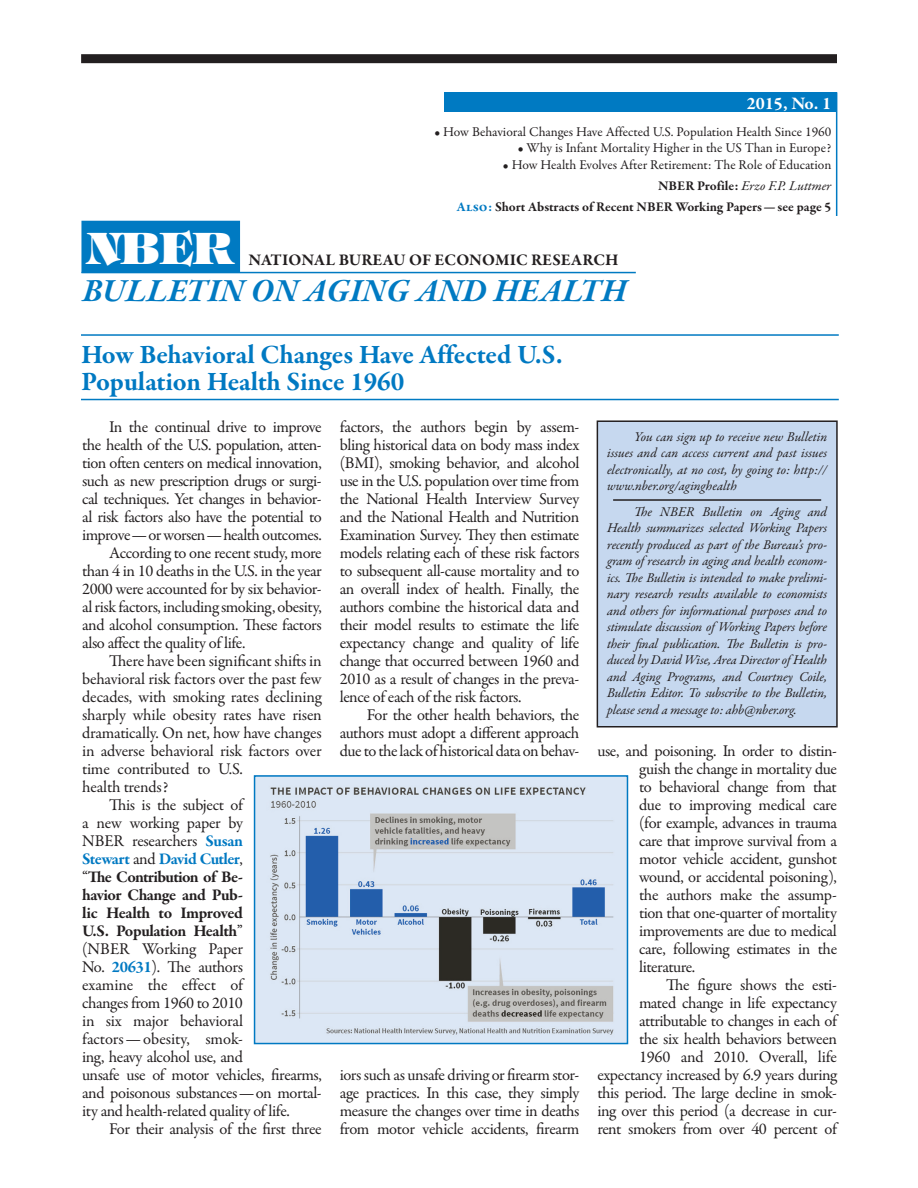
<style>
.page{position:relative;width:918px;height:1188px;background:#fff}
.page>*{position:absolute;margin:0;border:0;box-sizing:border-box;transform-origin:0 0}
.t1{font:800 43.5px "Tiffany Std";color:#fff}
.t2{font:italic 700 33px "Garamond Premr Pro";color:#007ac2}
.t3{font:700 27px/27px "Garamond Premr Pro";letter-spacing:-.005em;color:#0079c2}
.t4{font:700 18px "Garamond Premr Pro";color:#fff}
.t5{font:16.5px/18px "Garamond Premr Pro";letter-spacing:-.025em;color:#231f20;text-align:justify}
.t6{font:700 16.5px "Garamond Premr Pro";letter-spacing:-.025em;color:#231f20}
.t7{font:16.5px "Garamond Premr Pro";letter-spacing:-.005em;color:#231f20}
.t8{font:700 16.5px "Garamond Premr Pro";letter-spacing:.005em;color:#231f20}
.t9{font:700 16.5px "Garamond Premr Pro";letter-spacing:-.035em;color:#0079c2}
.t10{font:700 16.5px "Garamond Premr Pro";letter-spacing:-.045em;color:#231f20}
.t11{font:italic 13.5px/16.5px "Garamond Premr Pro";letter-spacing:-.01em;color:#231f20;text-align:justify}
.t12{font:700 13.5px/21px "Garamond Premr Pro";letter-spacing:-.005em;color:#231f20;text-align:right}
.t13{font:13.5px "Garamond Premr Pro";letter-spacing:-.005em;color:#231f20}
.s1{font-weight:400}
.s2{font-weight:400;font-style:italic}
.s3{color:#0079c2}
.s4{font-weight:700;color:#0079c2}
.s5{font-weight:400;color:#231f20}
</style>
<div class="page">
<div style="left:81px;top:54px;width:756px;height:9px;background:#231f20"></div>
<div style="left:445px;top:92px;width:392px;height:19px;background:#007ac2"></div>
<div style="left:81px;top:221px;width:159px;height:52px;background:#007ac2"></div>
<hr style="left:81px;top:272px;width:555px;height:1px;background:#007ac2">
<hr style="left:836px;top:92px;width:1px;height:124px;background:#007ac2">
<div style="left:597px;top:421px;width:240px;height:306px;background:#c6d8ef"></div>
<hr style="left:613px;top:499px;width:208px;height:2px;background:#231f20">
<div style="left:597px;top:420px;width:241px;height:308px;border:2px solid #231f20"></div>
<hr style="left:81px;top:334px;width:758px;height:2px;background:#007ac2">
<hr style="left:81px;top:399px;width:758px;height:1px;background:#007ac2">
<img style="left:257px;top:778px;width:368px;height:263px">
<div style="left:254px;top:775px;width:374px;height:269px;border:2px solid #0079c2"></div>
<p class="t4" style="left:747px;top:92px;width:86px">2015, No. 1</p>
<p class="t13" style="left:434px;top:123px;width:398px">• How Behavioral Changes Have Affected U.S. Population Health Since 1960</p>
<p class="t13" style="left:518px;top:140px;width:315px">• Why is Infant Mortality Higher in the US Than in Europe?</p>
<p class="t12" style="left:457px;top:154px;width:376px"><span class="s1">• How Health Evolves After Retirement: The Role of Education<br></span>NBER Profile: <span class="s2">Erzo F.P. Luttmer<br></span><span class="s3">Also:</span> Short Abstracts of Recent NBER Working Papers—see page 5</p>
<h1 class="t1" style="left:87px;top:219px;width:149px">NBER</h1>
<p class="t8" style="left:249px;top:249px;width:371px">NATIONAL BUREAU OF ECONOMIC RESEARCH</p>
<h2 class="t2" style="left:82px;top:270px;width:546px">BULLETIN ON AGING AND HEALTH</h2>
<h3 class="t3" style="left:81px;top:341px;width:483px">How Behavioral Changes Have Affected U.S.<br>Population Health Since 1960</h3>
<p class="t5" style="left:109px;top:418px;width:214px">In the continual drive to improve</p>
<p class="t5" style="left:82px;top:436px;width:241px">the health of the U.S. population, atten-</p>
<p class="t5" style="left:82px;top:454px;width:241px">tion often centers on medical innovation,</p>
<p class="t5" style="left:82px;top:472px;width:241px">such as new prescription drugs or surgi-</p>
<p class="t5" style="left:82px;top:490px;width:241px">cal techniques. Yet changes in behavior-</p>
<p class="t5" style="left:82px;top:508px;width:241px">al risk factors also have the potential to</p>
<p class="t5" style="left:82px;top:526px;width:241px">improve—or worsen—health outcomes.</p>
<p class="t5" style="left:109px;top:544px;width:214px">According to one recent study, more</p>
<p class="t5" style="left:82px;top:562px;width:241px">than 4 in 10 deaths in the U.S. in the year</p>
<p class="t5" style="left:82px;top:580px;width:241px">2000 were accounted for by six behavior-</p>
<p class="t5" style="left:82px;top:598px;width:241px">al risk factors, including smoking, obesity,</p>
<p class="t5" style="left:82px;top:616px;width:241px">and alcohol consumption. These factors</p>
<p class="t5" style="left:82px;top:634px;width:165px">also affect the quality of life.</p>
<p class="t5" style="left:109px;top:652px;width:214px">There have been significant shifts in</p>
<p class="t5" style="left:82px;top:670px;width:241px">behavioral risk factors over the past few</p>
<p class="t5" style="left:82px;top:688px;width:241px">decades, with smoking rates declining</p>
<p class="t5" style="left:82px;top:706px;width:241px">sharply while obesity rates have risen</p>
<p class="t5" style="left:82px;top:724px;width:241px">dramatically. On net, how have changes</p>
<p class="t5" style="left:82px;top:742px;width:241px">in adverse behavioral risk factors over</p>
<p class="t5" style="left:82px;top:760px;width:162px">time contributed to U.S.</p>
<p class="t5" style="left:82px;top:778px;width:88px">health trends?</p>
<p class="t5" style="left:109px;top:796px;width:135px">This is the subject of</p>
<p class="t5" style="left:82px;top:814px;width:162px">a new working paper by</p>
<p class="t5" style="left:82px;top:832px;width:162px">NBER researchers <span class="s4">Susan</span></p>
<p class="t9" style="left:82px;top:849px;width:162px">Stewart <span class="s5">and</span> David Cutler<span class="s5">,</span></p>
<p class="t10" style="left:82px;top:867px;width:162px"><span class="s1">“</span>The Contribution of Be-</p>
<p class="t6" style="left:82px;top:885px;width:162px">havior Change and Pub-</p>
<p class="t6" style="left:82px;top:903px;width:162px">lic Health to Improved</p>
<p class="t6" style="left:82px;top:921px;width:162px">U.S. Population Health<span class="s1">”</span></p>
<p class="t5" style="left:82px;top:940px;width:162px">(NBER Working Paper</p>
<p class="t5" style="left:82px;top:958px;width:162px">No. <span class="s4">20631</span>). The authors</p>
<p class="t7" style="left:82px;top:975px;width:162px">examine the effect of</p>
<p class="t5" style="left:82px;top:994px;width:162px">changes from 1960 to 2010</p>
<p class="t5" style="left:82px;top:1012px;width:162px">in six major behavioral</p>
<p class="t7" style="left:82px;top:1029px;width:162px">factors—obesity, smok-</p>
<p class="t5" style="left:82px;top:1048px;width:162px">ing, heavy alcohol use, and</p>
<p class="t5" style="left:82px;top:1066px;width:241px">unsafe use of motor vehicles, firearms,</p>
<p class="t5" style="left:82px;top:1084px;width:241px">and poisonous substances—on mortal-</p>
<p class="t5" style="left:82px;top:1102px;width:209px">ity and health-related quality of life.</p>
<p class="t5" style="left:109px;top:1120px;width:214px">For their analysis of the first three</p>
<p class="t5" style="left:340px;top:418px;width:241px">factors, the authors begin by assem&shy;bling historical data on body mass index (BMI), smoking behavior, and alcohol use in the U.S. population over time from the National Health Interview Survey and the National Health and Nutrition Examination Survey. They then estimate models relating each of these risk factors to subsequent all-cause mortality and to an overall index of health. Finally, the authors combine the historical data and their model results to estimate the life expectancy change and quality of life change that occurred between 1960 and 2010 as a result of changes in the preva&shy;lence of each of the risk factors.</p>
<p class="t5" style="left:340px;top:706px;width:241px;text-indent:27px">For the other health behaviors, the authors must adopt a different approach due to the lack of historical data on behav-</p>
<p class="t5" style="left:340px;top:1066px;width:241px">iors such as unsafe driving or firearm stor&shy;age practices. In this case, they simply measure the changes over time in deaths from motor vehicle accidents, firearm</p>
<p class="t11" style="left:607px;top:429px;width:222px;text-indent:27px">You can sign up to receive new Bulletin issues and can access current and past issues electronically, at no cost, by going to: http:// www.nber.org/aginghealth</p>
<p class="t11" style="left:607px;top:504px;width:222px;text-indent:27px">The NBER Bulletin on Aging and Health summarizes selected Working Papers recently produced as part of the Bureau’s pro&shy;gram of research in aging and health econom&shy;ics. The Bulletin is intended to make prelimi&shy;nary research results available to economists and others for informational purposes and to stimulate discussion of Working Papers before their final publication. The Bulletin is pro&shy;duced by David Wise, Area Director of Health and Aging Programs, and Courtney Coile, Bulletin Editor. To subscribe to the Bulletin, please send a message to: ahb@nber.org.</p>
<p class="t5" style="left:639px;top:742px;width:200px;text-indent:-42px">use, and poisoning. In order to distin&shy;guish the change in mortality due to behavioral change from that due to improving medical care (for example, advances in trauma care that improve survival from a motor vehicle accident, gunshot wound, or accidental poisoning), the authors make the assump&shy;tion that one-quarter of mortality improvements are due to medical care, following estimates in the literature.</p>
<p class="t5" style="left:597px;top:976px;width:241px;text-align:right">The figure shows the esti-<br>mated change in life expectancy attributable to changes in each of<br>the six health behaviors between<br>1960 and 2010. Overall, life expectancy increased by 6.9 years during this period. The large decline in smok&shy;ing over this period (a decrease in cur&shy;rent smokers from over 40 percent of</p>
</div>
